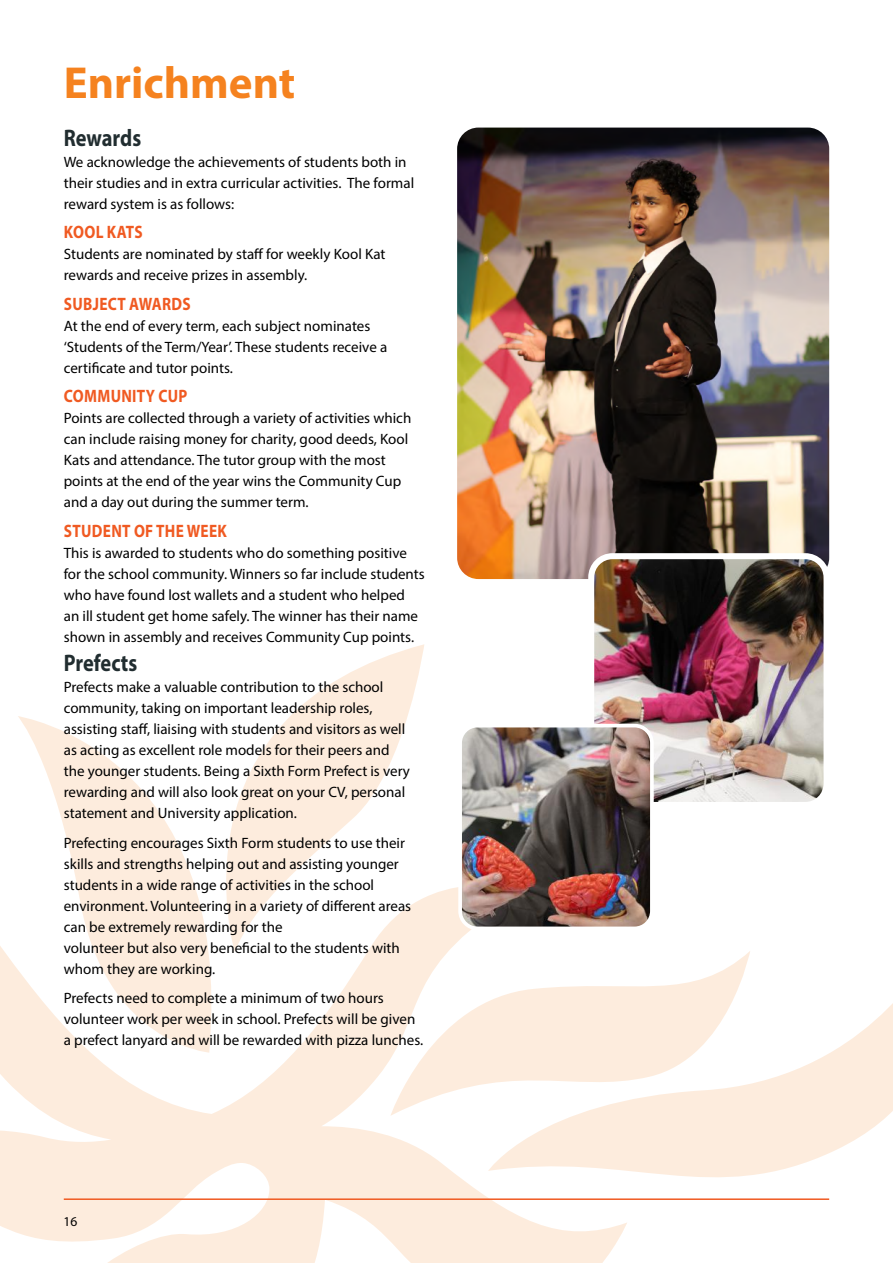
<style>
.page{position:relative;width:893px;height:1263px;background:#fff}
.page>*{position:absolute;margin:0;border:0;box-sizing:border-box;transform-origin:0 0}
.t1{font:700 45px "Myriad Pro";color:#f5821f}
.t2{font:700 24px "Myriad Pro";color:#212d30;scale:.85 1}
.t3{font:700 18px "Myriad Pro";letter-spacing:.02em;color:#f05a22;scale:.85 1}
.t4{font:15px/21px "Myriad Pro";color:#000}
.t5{font:13.5px "Myriad Pro";color:#000}
</style>
<div class="page">
<svg style="left:235px;top:644px;width:189px;height:214px;fill:#fdecdd"></svg>
<svg style="left:18px;top:716px;width:217px;height:142px"></svg>
<svg style="left:627px;top:957px;width:266px;height:243px;fill:#fdecdd"></svg>
<svg style="left:0;top:858px;width:627px;height:405px;fill:#fdecdd"></svg>
<img style="left:457px;top:128px;width:372px;height:451px">
<img style="left:591px;top:556px;width:235px;height:245px">
<div style="left:588px;top:553px;width:241px;height:255px;border:6px solid #fff;border-radius:21px"></div>
<img style="left:460px;top:726px;width:192px;height:202px">
<div style="left:458px;top:724px;width:196px;height:206px;border:4px solid #fff;border-radius:17px"></div>
<hr style="left:64px;top:1198px;width:765px;height:2px;background:#f05a22">
<h1 class="t1" style="left:64px;top:53px;width:233px">Enrichment</h1>
<h2 class="t2" style="left:64px;top:122px;width:93px">Rewards</h2>
<p class="t4" style="left:64px;top:151px;width:352px">We acknowledge the achievements of students both in their studies and in extra curricular activities. The formal reward system is as follows:</p>
<p class="t3" style="left:64px;top:220px;width:94px">KOOL KATS</p>
<p class="t4" style="left:64px;top:243px;width:323px">Students are nominated by staff for weekly Kool Kat rewards and receive prizes in assembly.</p>
<p class="t3" style="left:64px;top:292px;width:151px">SUBJECT AWARDS</p>
<p class="t4" style="left:64px;top:315px;width:325px">At the end of every term, each subject nominates ‘Students of the Term/Year’. These students receive a certificate and tutor points.</p>
<p class="t3" style="left:64px;top:384px;width:147px">COMMUNITY CUP</p>
<p class="t4" style="left:64px;top:407px;width:349px">Points are collected through a variety of activities which can include raising money for charity, good deeds, Kool Kats and attendance. The tutor group with the most points at the end of the year wins the Community Cup and a day out during the summer term.</p>
<p class="t3" style="left:64px;top:519px;width:193px">STUDENT OF THE WEEK</p>
<p class="t4" style="left:64px;top:542px;width:363px">This is awarded to students who do something positive for the school community. Winners so far include students who have found lost wallets and a student who helped<br>an ill student get home safely. The winner has their name shown in assembly and receives Community Cup points.</p>
<h2 class="t2" style="left:64px;top:647px;width:88px">Prefects</h2>
<p class="t4" style="left:64px;top:676px;width:348px">Prefects make a valuable contribution to the school community, taking on important leadership roles, assisting staff, liaising with students and visitors as well as acting as excellent role models for their peers and the younger students. Being a Sixth Form Prefect is very rewarding and will also look great on your CV, personal statement and University application.</p>
<p class="t4" style="left:64px;top:832px;width:349px">Prefecting encourages Sixth Form students to use their skills and strengths helping out and assisting younger students in a wide range of activities in the school environment. Volunteering in a variety of different areas can be extremely rewarding for the<br>volunteer but also very beneficial to the students with whom they are working.</p>
<p class="t4" style="left:64px;top:987px;width:361px">Prefects need to complete a minimum of two hours volunteer work per week in school. Prefects will be given a prefect lanyard and will be rewarded with pizza lunches.</p>
<p class="t5" style="left:64px;top:1213px;width:15px">16</p>
</div>
